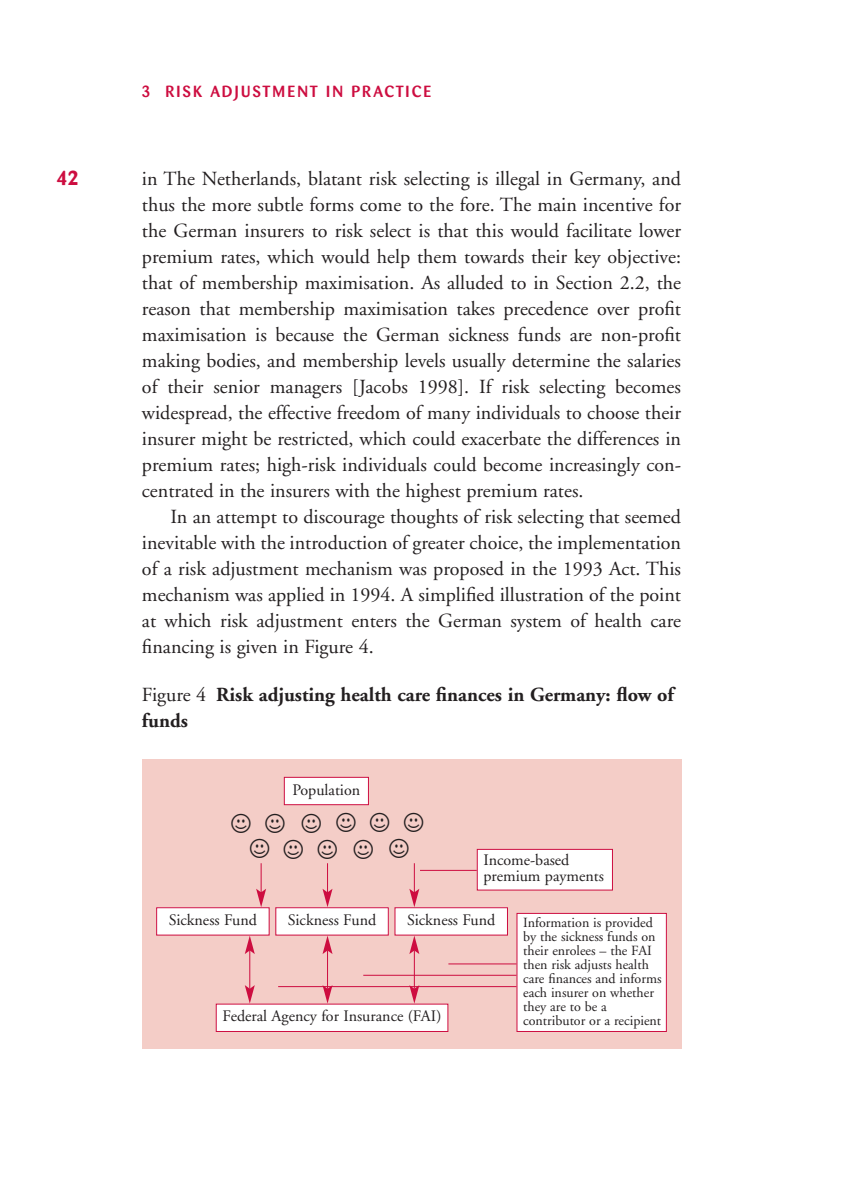
<style>
.page{position:relative;width:841px;height:1190px;background:#fff}
.page>*{position:absolute;margin:0;border:0;box-sizing:border-box;transform-origin:0 0}
.t1{font:24px/25.6px "Eclectic One";letter-spacing:.555em;color:#231f20}
.t2{font:20px/26px "Adobe Garamond";color:#231f20;text-align:justify}
.t3{font:700 20px/26px "Adobe Garamond";color:#231f20}
.t4{font:700 20px "Barmeno";color:#cd0d40}
.t5{font:16px/16px "Adobe Garamond";color:#231f20}
.t6{font:500 16px "Barmeno";letter-spacing:.13em;color:#cd0d40}
.t7{font:14px/14px "Adobe Garamond";color:#231f20}
.s1{font-weight:400}
</style>
<div class="page">
<svg style="left:142px;top:759px;width:540px;height:290px"></svg>
<p class="t6" style="left:142px;top:85px;width:290px">3 RISK ADJUSTMENT IN PRACTICE</p>
<p class="t4" style="left:57px;top:170px;width:23px">42</p>
<p class="t2" style="left:142px;top:167px;width:540px">in The Netherlands, blatant risk selecting is illegal in Germany, and thus the more subtle forms come to the fore. The main incentive for the German insurers to risk select is that this would facilitate lower premium rates, which would help them towards their key objective: that of membership maximisation. As alluded to in Section 2.2, the reason that membership maximisation takes precedence over profit maximisation is because the German sickness funds are non-profit making bodies, and membership levels usually determine the salaries of their senior managers [Jacobs 1998]. If risk selecting becomes widespread, the effective freedom of many individuals to choose their insurer might be restricted, which could exacerbate the differences in premium rates; high-risk individuals could become increasingly con&shy;centrated in the insurers with the highest premium rates.</p>
<p class="t2" style="left:142px;top:505px;width:540px;text-indent:28px">In an attempt to discourage thoughts of risk selecting that seemed inevitable with the introduction of greater choice, the implementation of a risk adjustment mechanism was proposed in the 1993 Act. This mechanism was applied in 1994. A simplified illustration of the point at which risk adjustment enters the German system of health care financing is given in Figure 4.</p>
<p class="t3" style="left:142px;top:683px;width:533px"><span class="s1">Figure 4</span> Risk adjusting health care finances in Germany: flow of funds</p>
<p class="t5" style="left:292px;top:783px;width:69px">Population</p>
<p class="t1" style="left:264px;top:811px;width:161px">SSSSS</p>
<p class="t1" style="left:249px;top:812px;width:162px;text-indent:-19px">S<br>SSSSS</p>
<p class="t5" style="left:483px;top:854px;width:122px">Income-based premium payments</p>
<p class="t7" style="left:523px;top:916px;width:140px">Information is provided by the sickness funds on their enrolees – the FAI then risk adjusts health care finances and informs each insurer on whether they are to be a contributor or a recipient</p>
<p class="t5" style="left:169px;top:913px;width:90px">Sickness Fund</p>
<p class="t5" style="left:288px;top:913px;width:90px">Sickness Fund</p>
<p class="t5" style="left:407px;top:913px;width:90px">Sickness Fund</p>
<p class="t5" style="left:222px;top:1010px;width:220px">Federal Agency for Insurance (FAI)</p>
</div>
